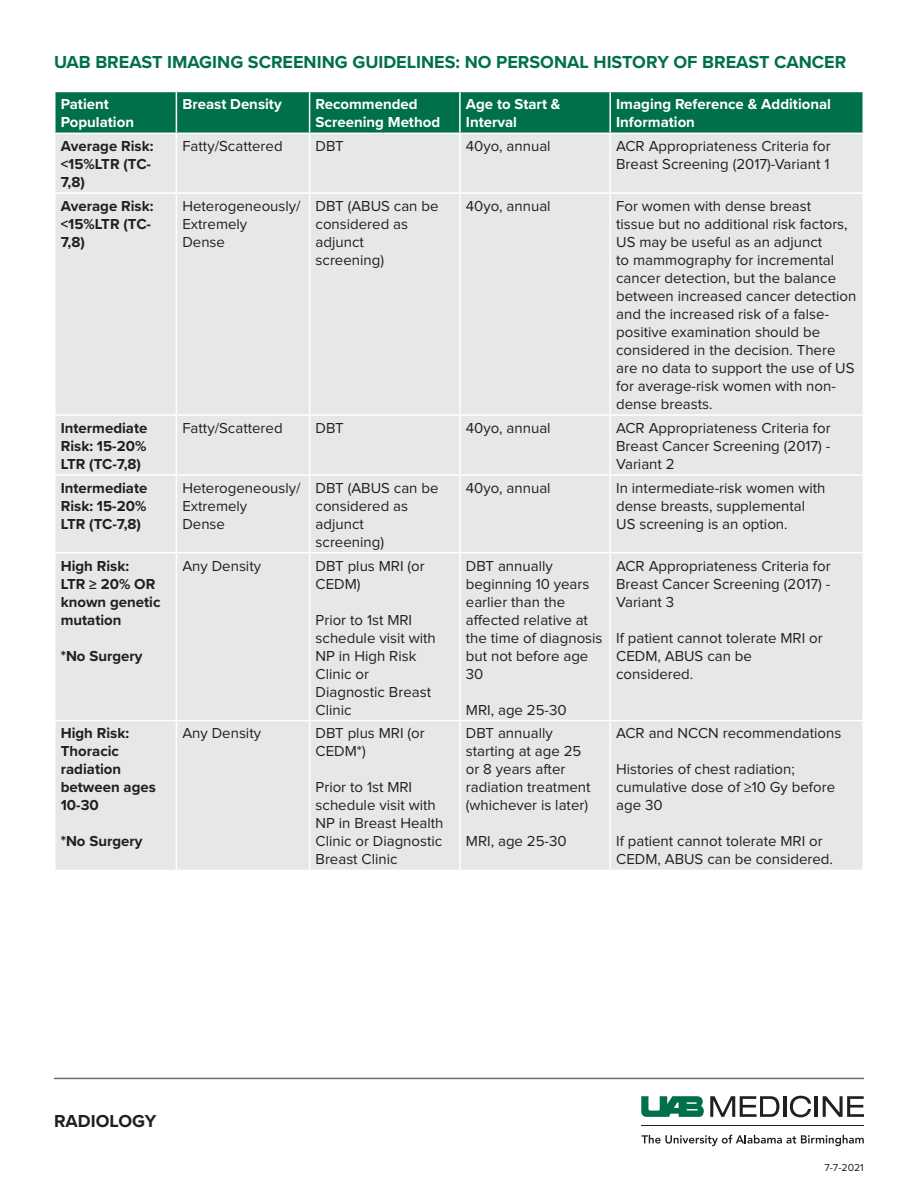
<style>
.page{position:relative;width:918px;height:1188px;background:#fff}
.page>*{position:absolute;margin:0;border:0;box-sizing:border-box;transform-origin:0 0}
.t1{font:700 18px "Proxima Nova";color:#007049}
.t2{font:700 18px "Proxima Nova";color:#231f20}
.t3{font:15px/18px "Proxima Nova";color:#231f20}
.t4{font:700 15px/18px "Proxima Nova";color:#231f20}
.t5{font:700 15px/18px "Proxima Nova";color:#fff}
.t6{font:10.5px "Proxima Nova";color:#231f20}
</style>
<div class="page">
<hr style="left:54px;top:1078px;width:810px;height:1px;background:#6c6d70">
<svg style="left:641px;top:1096px;width:63px;height:21px"></svg>
<svg style="left:710px;top:1096px;width:69px;height:21px"></svg>
<hr style="left:783px;top:1096px;width:3px;height:21px;background:#231f20">
<svg style="left:790px;top:1096px;width:21px;height:21px"></svg>
<hr style="left:815px;top:1096px;width:3px;height:21px;background:#231f20">
<svg style="left:823px;top:1096px;width:41px;height:21px"></svg>
<hr style="left:641px;top:1126px;width:223px;height:1px;background:#231f20">
<svg style="left:641px;top:1135px;width:223px;height:11px"></svg>
<div style="left:56px;top:92px;width:806px;height:41px;background:#007049"></div>
<div style="left:56px;top:134px;width:806px;height:736px;background:#e6e7e9"></div>
<hr style="left:176px;top:92px;width:1px;height:41px;background:#fff">
<hr style="left:309px;top:92px;width:1px;height:41px;background:#fff">
<hr style="left:459px;top:92px;width:2px;height:41px;background:#fff">
<hr style="left:609px;top:92px;width:2px;height:41px;background:#fff">
<hr style="left:176px;top:134px;width:1px;height:58px;background:#fff">
<hr style="left:309px;top:134px;width:1px;height:58px;background:#fff">
<hr style="left:459px;top:134px;width:2px;height:58px;background:#fff">
<hr style="left:609px;top:134px;width:2px;height:58px;background:#fff">
<hr style="left:54px;top:192px;width:122px;height:2px;background:#fff">
<hr style="left:176px;top:192px;width:134px;height:2px;background:#fff">
<hr style="left:176px;top:194px;width:1px;height:220px;background:#fff">
<hr style="left:310px;top:192px;width:150px;height:2px;background:#fff">
<hr style="left:309px;top:194px;width:1px;height:220px;background:#fff">
<hr style="left:460px;top:192px;width:150px;height:2px;background:#fff">
<hr style="left:459px;top:194px;width:2px;height:220px;background:#fff">
<hr style="left:610px;top:192px;width:254px;height:2px;background:#fff">
<hr style="left:609px;top:194px;width:2px;height:220px;background:#fff">
<hr style="left:54px;top:414px;width:122px;height:2px;background:#fff">
<hr style="left:176px;top:414px;width:134px;height:2px;background:#fff">
<hr style="left:176px;top:416px;width:1px;height:58px;background:#fff">
<hr style="left:310px;top:414px;width:150px;height:2px;background:#fff">
<hr style="left:309px;top:416px;width:1px;height:58px;background:#fff">
<hr style="left:460px;top:414px;width:150px;height:2px;background:#fff">
<hr style="left:459px;top:416px;width:2px;height:58px;background:#fff">
<hr style="left:610px;top:414px;width:254px;height:2px;background:#fff">
<hr style="left:609px;top:416px;width:2px;height:58px;background:#fff">
<hr style="left:54px;top:474px;width:122px;height:2px;background:#fff">
<hr style="left:176px;top:474px;width:134px;height:2px;background:#fff">
<hr style="left:176px;top:476px;width:1px;height:76px;background:#fff">
<hr style="left:310px;top:474px;width:150px;height:2px;background:#fff">
<hr style="left:309px;top:476px;width:1px;height:76px;background:#fff">
<hr style="left:460px;top:474px;width:150px;height:2px;background:#fff">
<hr style="left:459px;top:476px;width:2px;height:76px;background:#fff">
<hr style="left:610px;top:474px;width:254px;height:2px;background:#fff">
<hr style="left:609px;top:476px;width:2px;height:76px;background:#fff">
<hr style="left:54px;top:552px;width:122px;height:1px;background:#fff">
<hr style="left:176px;top:552px;width:134px;height:1px;background:#fff">
<hr style="left:176px;top:553px;width:1px;height:167px;background:#fff">
<hr style="left:310px;top:552px;width:150px;height:1px;background:#fff">
<hr style="left:309px;top:553px;width:1px;height:167px;background:#fff">
<hr style="left:460px;top:552px;width:150px;height:1px;background:#fff">
<hr style="left:459px;top:553px;width:2px;height:167px;background:#fff">
<hr style="left:610px;top:552px;width:254px;height:1px;background:#fff">
<hr style="left:609px;top:553px;width:2px;height:167px;background:#fff">
<hr style="left:54px;top:720px;width:122px;height:1px;background:#fff">
<hr style="left:176px;top:720px;width:134px;height:1px;background:#fff">
<hr style="left:176px;top:721px;width:1px;height:149px;background:#fff">
<hr style="left:310px;top:720px;width:150px;height:1px;background:#fff">
<hr style="left:309px;top:721px;width:1px;height:149px;background:#fff">
<hr style="left:460px;top:720px;width:150px;height:1px;background:#fff">
<hr style="left:459px;top:721px;width:2px;height:149px;background:#fff">
<hr style="left:610px;top:720px;width:254px;height:1px;background:#fff">
<hr style="left:609px;top:721px;width:2px;height:149px;background:#fff">
<p class="t1" style="left:54px;top:49px;width:794px">UAB BREAST IMAGING SCREENING GUIDELINES: NO PERSONAL HISTORY OF BREAST CANCER</p>
<p class="t5" style="left:61px;top:95px;width:75px">Patient<br>Population</p>
<p class="t5" style="left:182px;top:95px;width:101px">Breast Density</p>
<p class="t5" style="left:316px;top:95px;width:103px">Recommended</p>
<p class="t5" style="left:466px;top:95px;width:96px">Age to Start &amp;<br>Interval</p>
<p class="t5" style="left:616px;top:95px;width:216px">Imaging Reference &amp; Additional<br>Information</p>
<p class="t5" style="left:316px;top:113px;width:126px">Screening Method</p>
<p class="t4" style="left:61px;top:137px;width:94px">Average Risk:</p>
<p class="t4" style="left:61px;top:155px;width:92px">&lt;15%LTR (TC-<br>7,8)</p>
<p class="t4" style="left:61px;top:197px;width:94px">Average Risk:</p>
<p class="t4" style="left:61px;top:215px;width:92px">&lt;15%LTR (TC-<br>7,8)</p>
<p class="t3" style="left:182px;top:138px;width:102px">Fatty/Scattered</p>
<p class="t3" style="left:316px;top:138px;width:30px">DBT</p>
<p class="t3" style="left:466px;top:138px;width:86px">40yo, annual</p>
<p class="t3" style="left:616px;top:138px;width:216px">ACR Appropriateness Criteria for</p>
<p class="t3" style="left:616px;top:156px;width:215px">Breast Screening (2017)-Variant 1</p>
<p class="t3" style="left:182px;top:198px;width:120px">Heterogeneously/<br>Extremely</p>
<p class="t3" style="left:182px;top:234px;width:44px">Dense</p>
<p class="t3" style="left:316px;top:198px;width:124px">DBT (ABUS can be</p>
<p class="t3" style="left:316px;top:216px;width:94px">considered as adjunct</p>
<p class="t3" style="left:316px;top:252px;width:70px">screening)</p>
<p class="t3" style="left:466px;top:198px;width:86px">40yo, annual</p>
<p class="t3" style="left:616px;top:198px;width:242px">For women with dense breast<br>tissue but no additional risk factors,<br>US may be useful as an adjunct<br>to mammography for incremental cancer detection, but the balance between increased cancer detection and the increased risk of a false&shy;positive examination should be considered in the decision. There are no data to support the use of US for average-risk women with non&shy;dense breasts.</p>
<p class="t4" style="left:61px;top:419px;width:88px;text-align:justify">Intermediate Risk: 15-20% LTR (TC-7,8)</p>
<p class="t3" style="left:182px;top:420px;width:102px">Fatty/Scattered</p>
<p class="t3" style="left:316px;top:420px;width:30px">DBT</p>
<p class="t3" style="left:466px;top:420px;width:86px">40yo, annual</p>
<p class="t3" style="left:616px;top:420px;width:216px">ACR Appropriateness Criteria for</p>
<p class="t3" style="left:616px;top:438px;width:216px">Breast Cancer Screening (2017) -</p>
<p class="t3" style="left:616px;top:456px;width:60px">Variant 2</p>
<p class="t4" style="left:61px;top:478px;width:88px;text-align:justify">Intermediate Risk: 15-20% LTR (TC-7,8)</p>
<p class="t3" style="left:182px;top:479px;width:120px">Heterogeneously/<br>Extremely</p>
<p class="t3" style="left:182px;top:515px;width:44px">Dense</p>
<p class="t3" style="left:316px;top:479px;width:124px">DBT (ABUS can be</p>
<p class="t3" style="left:316px;top:497px;width:94px">considered as adjunct</p>
<p class="t3" style="left:316px;top:533px;width:70px">screening)</p>
<p class="t4" style="left:61px;top:556px;width:101px">High Risk:<br>LTR ≥ 20% OR known genetic mutation</p>
<p class="t4" style="left:61px;top:646px;width:83px">*No Surgery</p>
<p class="t4" style="left:61px;top:724px;width:97px">High Risk:<br>Thoracic radiation between ages<br>10-30</p>
<p class="t4" style="left:61px;top:832px;width:83px">*No Surgery</p>
<p class="t3" style="left:182px;top:557px;width:80px">Any Density</p>
<p class="t3" style="left:316px;top:557px;width:111px">DBT plus MRI (or<br>CEDM)</p>
<p class="t3" style="left:316px;top:611px;width:122px">Prior to 1st MRI schedule visit with<br>NP in High Risk<br>Clinic or</p>
<p class="t3" style="left:316px;top:683px;width:117px">Diagnostic Breast<br>Clinic</p>
<p class="t3" style="left:182px;top:725px;width:80px">Any Density</p>
<p class="t3" style="left:316px;top:725px;width:111px">DBT plus MRI (or<br>CEDM*)</p>
<p class="t3" style="left:316px;top:779px;width:129px">Prior to 1st MRI schedule visit with<br>NP in Breast Health<br>Clinic or Diagnostic<br>Breast Clinic</p>
<p class="t3" style="left:466px;top:479px;width:86px">40yo, annual</p>
<p class="t3" style="left:616px;top:479px;width:211px">In intermediate-risk women with</p>
<p class="t3" style="left:616px;top:497px;width:191px">dense breasts, supplemental</p>
<p class="t3" style="left:616px;top:515px;width:173px">US screening is an option.</p>
<p class="t3" style="left:466px;top:557px;width:138px">DBT annually beginning 10 years earlier than the affected relative at the time of diagnosis but not before age<br>30</p>
<p class="t3" style="left:466px;top:701px;width:102px">MRI, age 25-30</p>
<p class="t3" style="left:466px;top:725px;width:126px">DBT annually starting at age 25 or 8 years after radiation treatment (whichever is later)</p>
<p class="t3" style="left:466px;top:833px;width:102px">MRI, age 25-30</p>
<p class="t3" style="left:616px;top:557px;width:216px">ACR Appropriateness Criteria for</p>
<p class="t3" style="left:616px;top:575px;width:216px">Breast Cancer Screening (2017) -</p>
<p class="t3" style="left:616px;top:593px;width:60px">Variant 3</p>
<p class="t3" style="left:616px;top:629px;width:208px">If patient cannot tolerate MRI or<br>CEDM, ABUS can be</p>
<p class="t3" style="left:616px;top:665px;width:79px">considered.</p>
<p class="t3" style="left:616px;top:725px;width:227px">ACR and NCCN recommendations</p>
<p class="t3" style="left:616px;top:761px;width:180px">Histories of chest radiation;</p>
<p class="t3" style="left:616px;top:779px;width:220px">cumulative dose of ≥10 Gy before age 30</p>
<p class="t3" style="left:616px;top:833px;width:218px">If patient cannot tolerate MRI or<br>CEDM, ABUS can be considered.</p>
<p class="t2" style="left:54px;top:1108px;width:104px">RADIOLOGY</p>
<p class="t6" style="left:824px;top:1163px;width:41px">7-7-2021</p>
</div>
